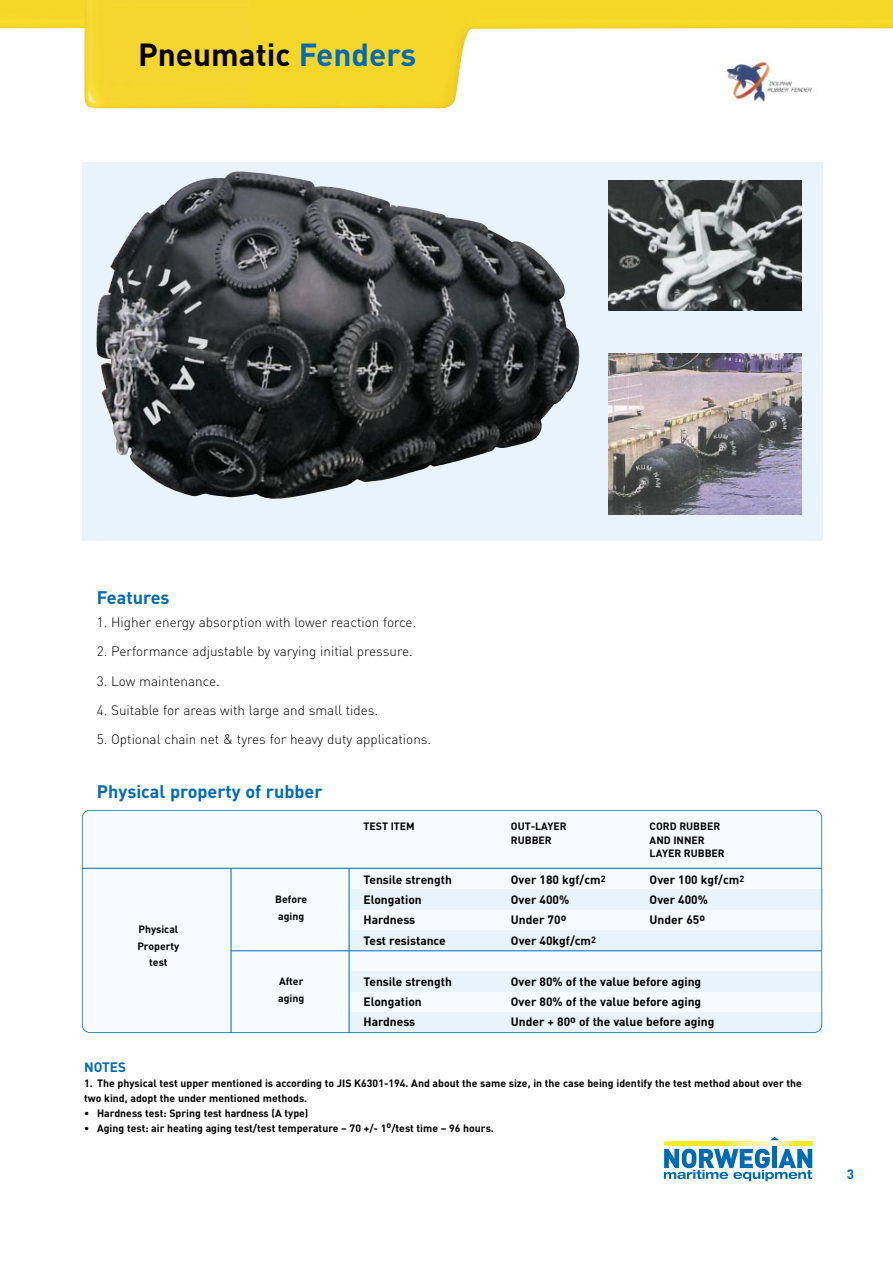
<style>
.page{position:relative;width:893px;height:1262px;background:#fff}
.page>*{position:absolute;margin:0;border:0;box-sizing:border-box;transform-origin:0 0}
.t1{font:700 31.5px "DIN";color:#000}
.t2{font:700 18px "DIN";color:#006bb4}
.t3{font:300 13.5px "DIN";color:#000}
.t4{font:700 13.5px "DIN";color:#006bb4}
.t5{font:700 12px "DIN";color:#000}
.t6{font:700 10.5px/16.5px "DIN";color:#000}
.s1{color:#006bb4}
.s2{font-size:9px}
</style>
<div class="page">
<div style="left:0;top:0;width:84px;height:29px;background:#f6d729"></div>
<div style="left:84px;top:0;width:166px;height:108px;background:#f6d530"></div>
<div style="left:82px;top:810px;width:740px;height:222px;background:#f7fbfe;border-radius:7px"></div>
<div style="left:82px;top:162px;width:740px;height:378px;background:#e8f3fc"></div>
<img style="left:96px;top:171px;width:483px;height:328px">
<img style="left:250px;top:0;width:642px;height:108px">
<img style="left:717px;top:58px;width:103px;height:45px">
<img style="left:608px;top:181px;width:193px;height:129px">
<img style="left:608px;top:354px;width:193px;height:160px">
<hr style="left:82px;top:868px;width:739px;height:1px;background:#006bb4">
<hr style="left:231px;top:868px;width:1px;height:164px;background:#006bb4">
<div style="left:349px;top:889px;width:473px;height:20px;background:#e8f3fc"></div>
<div style="left:349px;top:930px;width:473px;height:20px;background:#e8f3fc"></div>
<div style="left:349px;top:971px;width:473px;height:20px;background:#e8f3fc"></div>
<div style="left:349px;top:1012px;width:473px;height:20px;background:#e8f3fc"></div>
<hr style="left:231px;top:950px;width:590px;height:1px;background:#006bb4">
<hr style="left:349px;top:868px;width:1px;height:164px;background:#006bb4">
<div style="left:82px;top:810px;width:740px;height:222px;border:2px solid #006bb4;border-radius:8px"></div>
<svg style="left:664px;top:1136px;width:148px;height:45px"></svg>
<h1 class="t1" style="left:138px;top:43px;width:280px">Pneumatic <span class="s1">Fenders</span></h1>
<h2 class="t2" style="left:97px;top:591px;width:74px">Features</h2>
<p class="t3" style="left:97px;top:617px;width:321px">1. Higher energy absorption with lower reaction force.</p>
<p class="t3" style="left:97px;top:646px;width:317px">2. Performance adjustable by varying initial pressure.</p>
<p class="t3" style="left:97px;top:676px;width:124px">3. Low maintenance.</p>
<p class="t3" style="left:97px;top:705px;width:283px">4. Suitable for areas with large and small tides.</p>
<p class="t3" style="left:97px;top:734px;width:336px">5. Optional chain net &amp; tyres for heavy duty applications.</p>
<h2 class="t2" style="left:97px;top:785px;width:227px">Physical property of rubber</h2>
<p class="t6" style="left:137px;top:922px;width:44px;text-align:center">Physical<br>Property test</p>
<p class="t6" style="left:275px;top:892px;width:33px">Before aging</p>
<p class="t6" style="left:278px;top:974px;width:28px">After aging</p>
<p class="t6" style="left:363px;top:819px;width:53px">TEST ITEM</p>
<p class="t6" style="left:511px;top:819px;width:57px">OUT-LAYER</p>
<p class="t6" style="left:649px;top:819px;width:72px">CORD RUBBER</p>
<p class="t6" style="left:511px;top:832px;width:42px">RUBBER</p>
<p class="t6" style="left:649px;top:834px;width:77px;line-height:13.5px">AND INNER<br>LAYER RUBBER</p>
<p class="t5" style="left:363px;top:875px;width:90px">Tensile strength</p>
<p class="t5" style="left:511px;top:875px;width:96px">Over 180 kgf/cm<span class="s2">2</span></p>
<p class="t5" style="left:649px;top:875px;width:96px">Over 100 kgf/cm<span class="s2">2</span></p>
<p class="t5" style="left:363px;top:895px;width:60px">Elongation</p>
<p class="t5" style="left:511px;top:895px;width:60px">Over 400%</p>
<p class="t5" style="left:649px;top:895px;width:60px">Over 400%</p>
<p class="t5" style="left:363px;top:915px;width:53px">Hardness</p>
<p class="t5" style="left:511px;top:915px;width:57px">Under 70<sup>o</sup></p>
<p class="t5" style="left:649px;top:915px;width:57px">Under 65<sup>o</sup></p>
<p class="t5" style="left:363px;top:936px;width:84px">Test resistance</p>
<p class="t5" style="left:511px;top:936px;width:87px">Over 40kgf/cm<span class="s2">2</span></p>
<p class="t5" style="left:363px;top:977px;width:90px">Tensile strength</p>
<p class="t5" style="left:511px;top:977px;width:192px">Over 80% of the value before aging</p>
<p class="t5" style="left:363px;top:997px;width:60px">Elongation</p>
<p class="t5" style="left:511px;top:997px;width:192px">Over 80% of the value before aging</p>
<p class="t5" style="left:363px;top:1017px;width:53px">Hardness</p>
<p class="t5" style="left:511px;top:1017px;width:205px">Under + 80<sup>o</sup> of the value before aging</p>
<p class="t4" style="left:84px;top:1062px;width:43px">NOTES</p>
<p class="t6" style="left:84px;top:1077px;width:719px;line-height:15px">1. The physical test upper mentioned is according to JIS K6301-194. And about the same size, in the case being identify the test method about over the two kind, adopt the under mentioned methods.</p>
<p class="t6" style="left:84px;top:1106px;width:226px">• Hardness test: Spring test hardness (A type)</p>
<p class="t6" style="left:84px;top:1121px;width:411px">• Aging test: air heating aging test/test temperature – 70 +/- 1<sup>o</sup>/test time – 96 hours.</p>
<p class="t4" style="left:846px;top:1169px;width:9px">3</p>
</div>
